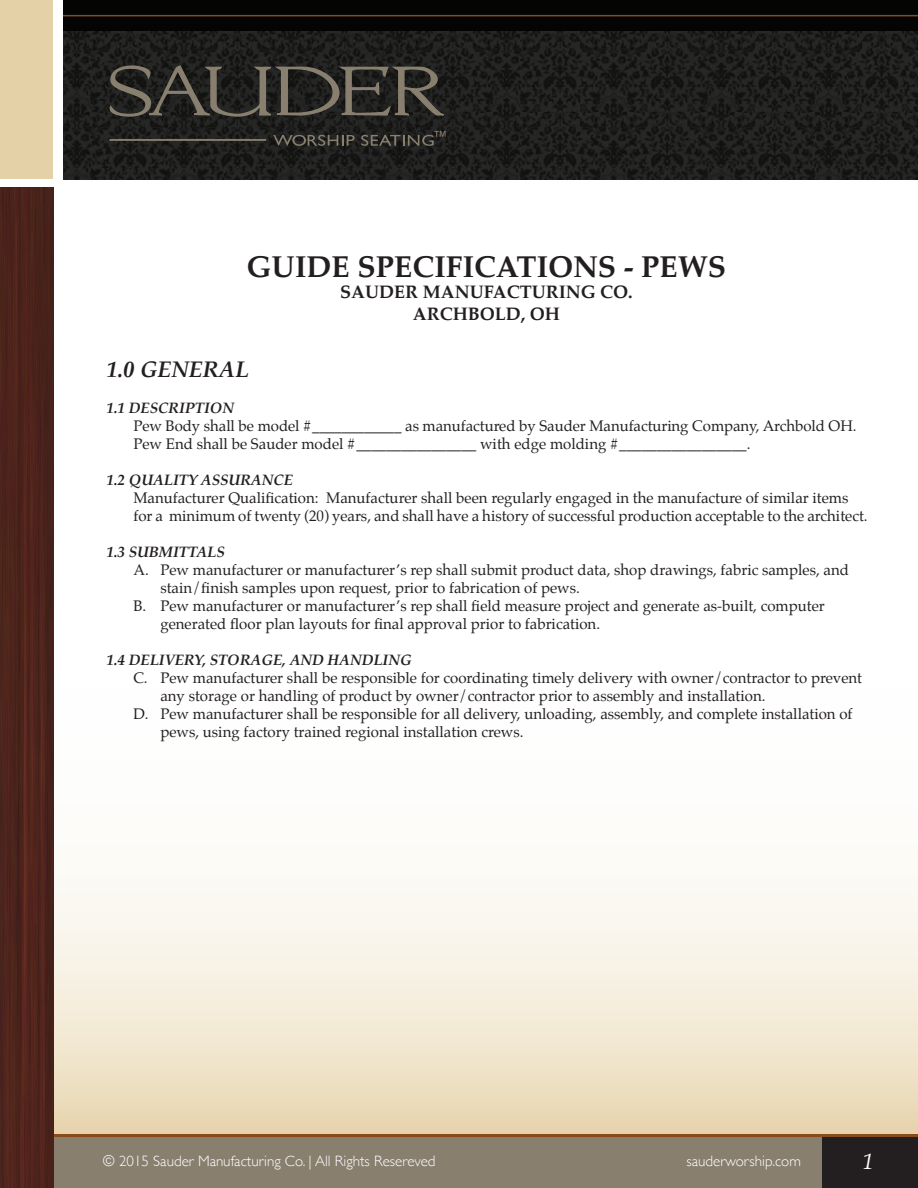
<style>
.page{position:relative;width:918px;height:1188px;background:#fff}
.page>*{position:absolute;margin:0;border:0;box-sizing:border-box;transform-origin:0 0}
.t1{font:700 30px "Palatino";color:#231f20}
.t2{font:italic 700 22.5px "Palatino";color:#231f20}
.t3{font:italic 22.5px "Palatino";color:#fff}
.t4{font:700 18px "Palatino";color:#231f20}
.t5{font:15px/18px "Palatino";color:#231f20}
.t6{font:italic 700 15px "Palatino";color:#231f20}
.t7{font:300 15px "Gill Sans";color:#fff}
</style>
<div class="page">
<svg style="left:54px;top:881px;width:864px;height:253px"></svg>
<div style="left:0;top:1136px;width:918px;height:52px;background:#887f6f"></div>
<div style="left:823px;top:1135px;width:95px;height:53px;background:#231f20"></div>
<div style="left:63px;top:0;width:855px;height:180px;background:#040503"></div>
<img style="left:63px;top:32px;width:855px;height:148px">
<svg style="left:108px;top:64px;width:341px;height:53px;background:#373631"></svg>
<svg style="left:273px;top:135px;width:82px;height:11px"></svg>
<hr style="left:110px;top:139px;width:156px;height:2px;background:#867c6a">
<svg style="left:361px;top:131px;width:85px;height:15px"></svg>
<div style="left:0;top:0;width:53px;height:178px;background:#e5d1a7"></div>
<hr style="left:63px;top:15px;width:855px;height:1px;background:#894c1d">
<hr style="left:54px;top:1134px;width:864px;height:3px;background:#894c1d">
<img style="left:0;top:188px;width:54px;height:1000px">
<p class="t1" style="left:247px;top:241px;width:481px">GUIDE SPECIFICATIONS - PEWS</p>
<p class="t4" style="left:340px;top:277px;width:294px">SAUDER MANUFACTURING CO.</p>
<p class="t4" style="left:413px;top:298px;width:148px">ARCHBOLD, OH</p>
<p class="t2" style="left:106px;top:351px;width:144px">1.0 GENERAL</p>
<p class="t6" style="left:106px;top:395px;width:129px">1.1 DESCRIPTION</p>
<p class="t5" style="left:133px;top:417px;width:725px">Pew Body shall be model #____________ as manufactured by Sauder Manufacturing Company, Archbold OH.<br>Pew End shall be Sauder model #________________ with edge molding #_________________.</p>
<p class="t6" style="left:106px;top:467px;width:188px">1.2 QUALITY ASSURANCE</p>
<p class="t5" style="left:133px;top:489px;width:736px">Manufacturer Qualification: Manufacturer shall been regularly engaged in the manufacture of similar items for a minimum of twenty (20) years, and shall have a history of successful production acceptable to the architect.</p>
<p class="t6" style="left:106px;top:539px;width:120px">1.3 SUBMITTALS</p>
<p class="t5" style="left:160px;top:561px;width:690px;text-indent:-27px">A. Pew manufacturer or manufacturer’s rep shall submit product data, shop drawings, fabric samples, and stain/finish samples upon request, prior to fabrication of pews.</p>
<p class="t5" style="left:160px;top:597px;width:666px;text-indent:-27px">B. Pew manufacturer or manufacturer’s rep shall field measure project and generate as-built, computer generated floor plan layouts for final approval prior to fabrication.</p>
<p class="t6" style="left:106px;top:647px;width:307px">1.4 DELIVERY, STORAGE, AND HANDLING</p>
<p class="t5" style="left:160px;top:669px;width:703px;text-indent:-27px">C. Pew manufacturer shall be responsible for coordinating timely delivery with owner/contractor to prevent any storage or handling of product by owner/contractor prior to assembly and installation.</p>
<p class="t5" style="left:160px;top:705px;width:694px;text-indent:-27px">D. Pew manufacturer shall be responsible for all delivery, unloading, assembly, and complete installation of pews, using factory trained regional installation crews.</p>
<p class="t7" style="left:103px;top:1150px;width:334px">© 2015 Sauder Manufacturing Co. | All Rights Resereved</p>
<p class="t7" style="left:687px;top:1150px;width:116px">sauderworship.com</p>
<p class="t3" style="left:863px;top:1143px;width:13px">1</p>
</div>
